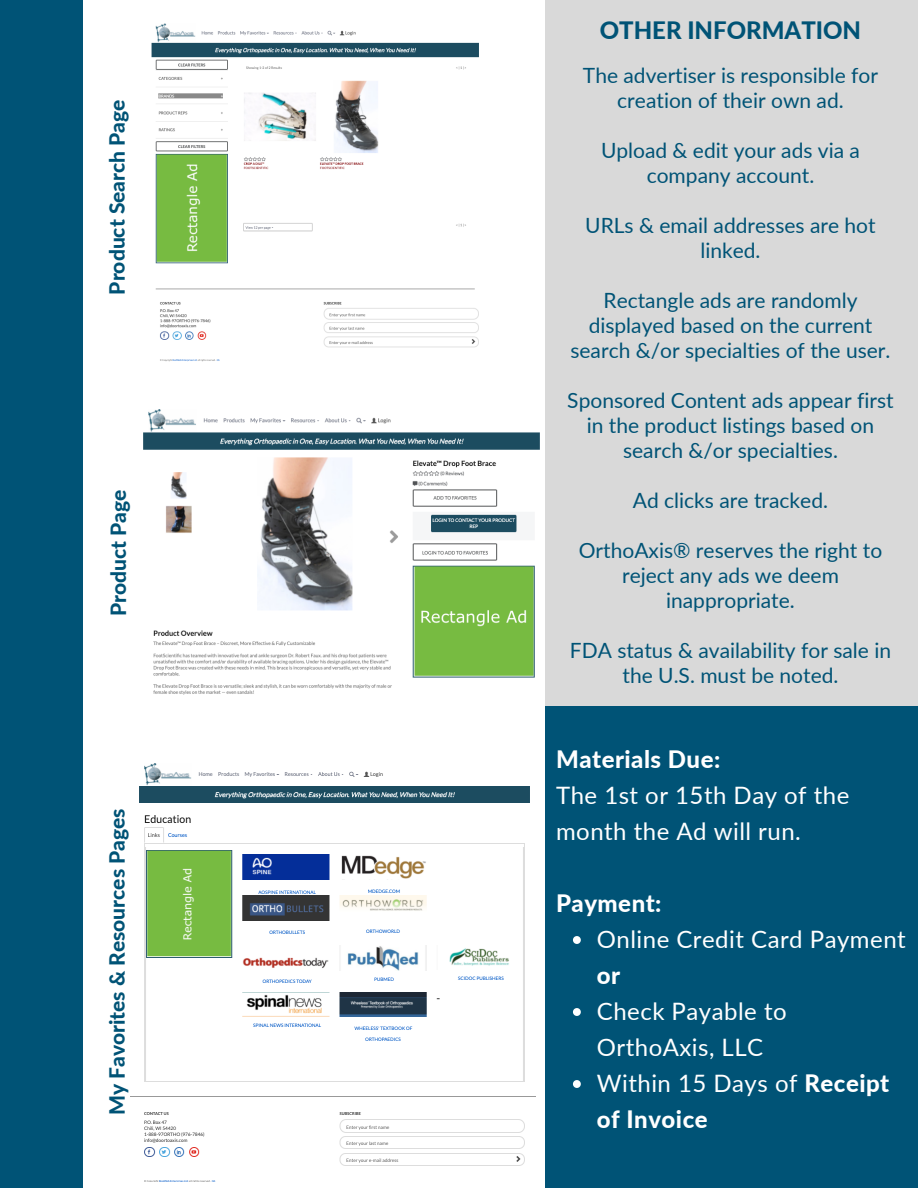
<style>
.page{position:relative;width:918px;height:1188px;background:#fff}
.page>*{position:absolute;margin:0;border:0;box-sizing:border-box;transform-origin:0 0}
.t1{font:24px/36px "Lato";letter-spacing:.02em;color:#fff}
.t2{font:800 24px/36px "Lato";letter-spacing:.02em;color:#fff}
.t3{font:800 24px "Lato";color:#005376}
.t4{font:21px/25px "Lato";color:#005376;text-align:center}
.t5{font:800 21px "Lato";color:#005376}
.s1{font-weight:800}
.s2{font-weight:400}
</style>
<div class="page">
<div style="left:0;top:0;width:82px;height:1187px;background:#005376"></div>
<img style="left:143px;top:409px;width:397px;height:286px">
<img style="left:131px;top:763px;width:405px;height:419px">
<img style="left:151px;top:23px;width:328px;height:339px">
<div style="left:545px;top:705px;width:373px;height:483px;background:#005376"></div>
<svg style="left:573px;top:936px;width:8px;height:8px"></svg>
<svg style="left:573px;top:1008px;width:8px;height:8px"></svg>
<svg style="left:573px;top:1080px;width:8px;height:8px"></svg>
<div style="left:545px;top:0;width:373px;height:706px;background:#d9d9d9"></div>
<p class="t5" style="left:104px;top:295px;width:196px;rotate:-90deg">Product Search Page</p>
<p class="t5" style="left:106px;top:616px;width:128px;rotate:-90deg">Product Page</p>
<p class="t5" style="left:104px;top:1115px;width:308px;rotate:-90deg">My Favorites &amp; Resources Pages</p>
<p class="t3" style="left:600px;top:15px;width:263px">OTHER INFORMATION</p>
<p class="t4" style="left:583px;top:62px;width:297px">The advertiser is responsible for creation of their own ad.</p>
<p class="t4" style="left:601px;top:137px;width:261px">Upload &amp; edit your ads via a company account.</p>
<p class="t4" style="left:585px;top:212px;width:292px">URLs &amp; email addresses are hot linked.</p>
<p class="t4" style="left:570px;top:287px;width:322px">Rectangle ads are randomly displayed based on the current search &amp;/or specialties of the user.</p>
<p class="t4" style="left:567px;top:387px;width:328px">Sponsored Content ads appear first in the product listings based on search &amp;/or specialties.</p>
<p class="t4" style="left:633px;top:487px;width:197px">Ad clicks are tracked.</p>
<p class="t4" style="left:579px;top:537px;width:305px">OrthoAxis® reserves the right to reject any ads we deem inappropriate.</p>
<p class="t4" style="left:570px;top:637px;width:323px">FDA status &amp; availability for sale in the U.S. must be noted.</p>
<p class="t2" style="left:556px;top:741px;width:166px">Materials Due:</p>
<p class="t1" style="left:556px;top:777px;width:295px">The 1st or 15th Day of the month the Ad will run.</p>
<p class="t2" style="left:556px;top:885px;width:107px">Payment:</p>
<p class="t1" style="left:597px;top:921px;width:310px">Online Credit Card Payment <span class="s1">or</span></p>
<p class="t1" style="left:597px;top:993px;width:191px">Check Payable to<br>OrthoAxis, LLC</p>
<p class="t2" style="left:597px;top:1065px;width:294px"><span class="s2">Within 15 Days of</span> Receipt of Invoice</p>
</div>
